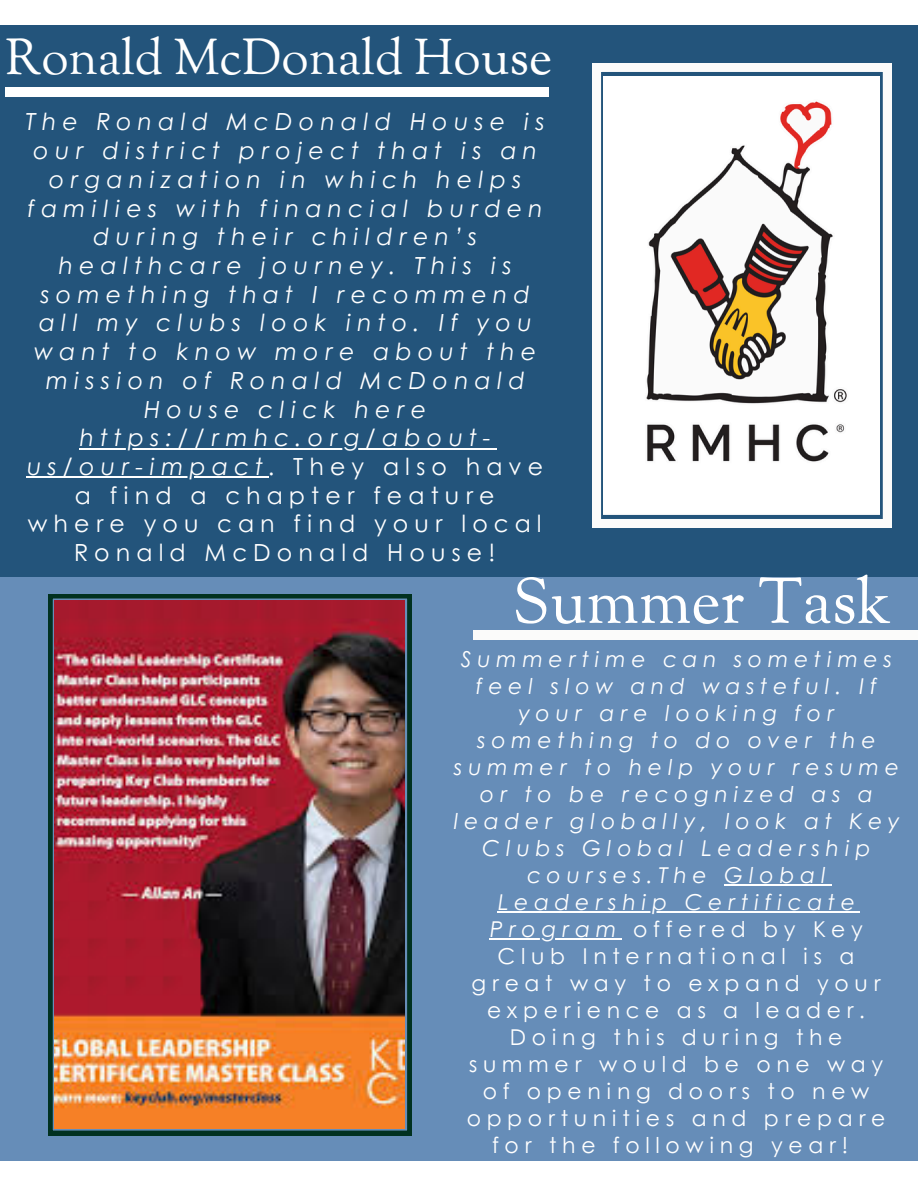
<style>
.page{position:relative;width:918px;height:1188px;background:#23547b}
.page>*{position:absolute;margin:0;border:0;box-sizing:border-box;transform-origin:0 0}
.t1{font:63.3px "Sorts Mill Goudy";color:#fff}
.t2{font:49.8px "Sorts Mill Goudy";color:#fff}
.t3{font:italic 23.55px/28.7px "Century Gothic";letter-spacing:.26em;color:#fff;text-align:center}
.t4{font:23.55px/28.7px "Century Gothic";letter-spacing:.26em;color:#fff;text-align:center}
.t5{font:italic 21.9px/27px "Century Gothic";letter-spacing:.26em;color:#fff;text-align:center}
.s1{font-style:italic}
.s2{font-style:normal}
</style>
<div class="page">
<div style="left:0;top:0;width:918px;height:25px;background:#fff"></div>
<div style="left:5px;top:88px;width:544px;height:9px;background:#fff"></div>
<div style="left:0;top:577px;width:918px;height:611px;background:#668db8"></div>
<div style="left:0;top:1161px;width:918px;height:27px;background:#fff"></div>
<div style="left:474px;top:631px;width:444px;height:9px;background:#fbfbfa"></div>
<svg style="left:592px;top:63px;width:299px;height:465px"></svg>
<svg style="left:48px;top:594px;width:364px;height:541px"></svg>
<img style="left:55px;top:601px;width:350px;height:527px">
<img style="left:603px;top:76px;width:277px;height:438px">
<hr style="left:79px;top:448px;width:418px;height:1px;background:#fff">
<hr style="left:26px;top:477px;width:243px;height:1px;background:#fff">
<hr style="left:724px;top:884px;width:107px;height:1px;background:#fff">
<hr style="left:497px;top:911px;width:363px;height:1px;background:#fff">
<hr style="left:489px;top:938px;width:133px;height:1px;background:#fff">
<p class="t2" style="left:6px;top:26px;width:548px">Ronald McDonald House</p>
<p class="t3" style="left:25px;top:106px;width:521px">The Ronald McDonald House is our district project that is an organization in which helps families with financial burden during their children’s healthcare journey. This is something that I recommend all my clubs look into. If you want to know more about the mission of Ronald McDonald<br>House click here</p>
<p class="t3" style="left:79px;top:422px;width:413px">https://rmhc.org/about-</p>
<p class="t4" style="left:26px;top:451px;width:518px"><span class="s1">us/our-impact</span>. They also have a find a chapter feature where you can find your local<br>Ronald McDonald House!</p>
<h1 class="t1" style="left:512px;top:562px;width:381px">Summer Task</h1>
<p class="t5" style="left:453px;top:645px;width:448px">Summertime can sometimes feel slow and wasteful. If your are looking for something to do over the summer to help your resume or to be recognized as a leader globally, look at Key<br>Clubs Global Leadership courses.The Global<br>Leadership Certificate<br>Program <span class="s2">offered by Key<br>Club International is a<br>great way to expand your experience as a leader.<br>Doing this during the summer would be one way of opening doors to new opportunities and prepare for the following year!</span></p>
</div>
